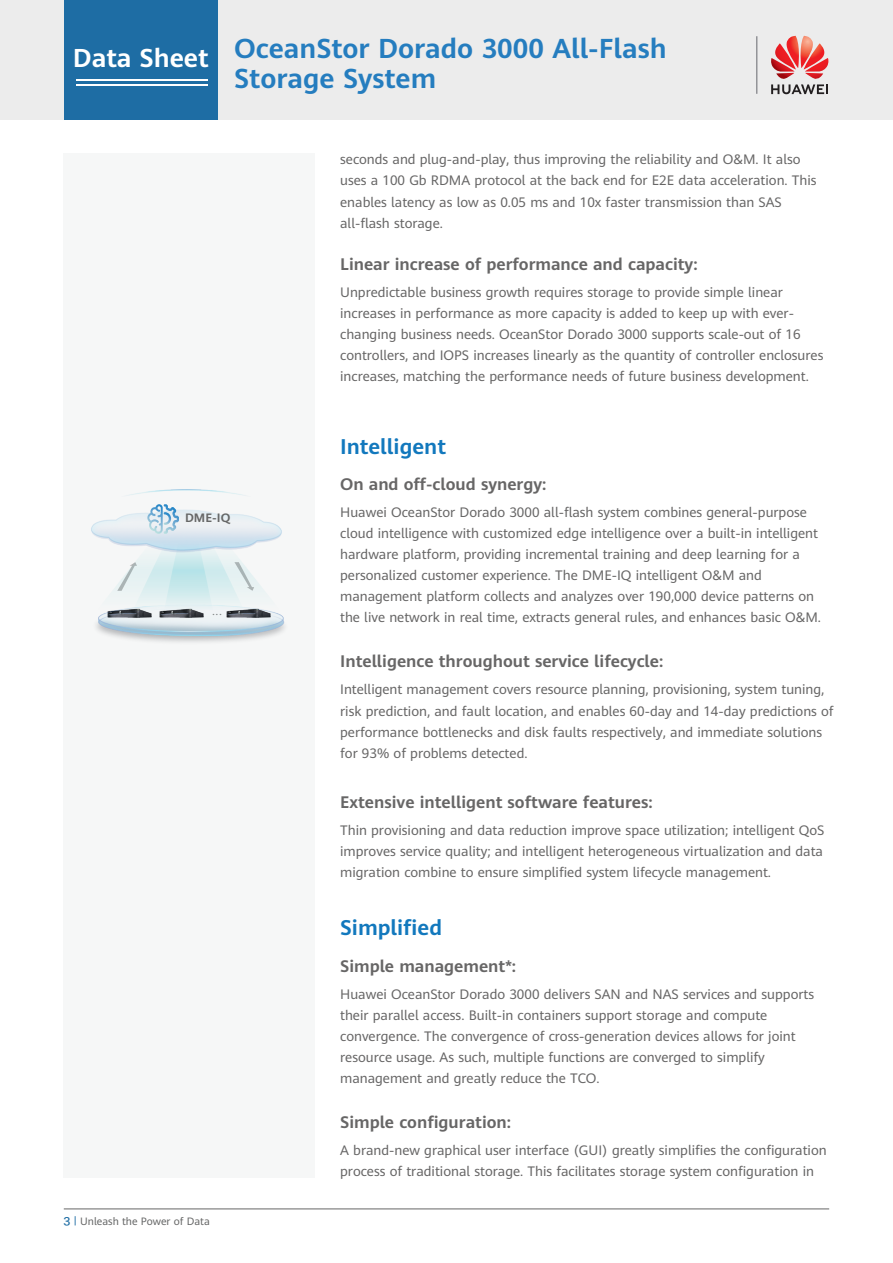
<style>
.page{position:relative;width:893px;height:1263px;background:#fff}
.page>*{position:absolute;margin:0;border:0;box-sizing:border-box;transform-origin:0 0}
.t1{font:300 27.6px "Microsoft Ya Hei";color:#fff}
.t2{font:700 27px/30px "Huawei Sans";color:#257dbf}
.t3{font:700 21px "Huawei Sans";color:#1278bd}
.t4{font:700 16.5px "Huawei Sans";color:#676666}
.t5{font:300 15px "Adobe Song Std";color:#7f807f}
.t6{font:13.5px/21px "Huawei Sans";color:#676666}
.t7{font:700 12px "Huawei Sans";color:#666767}
.t8{font:10.5px "Huawei Sans";color:#666767}
.s1{font-family:"FZLTZHJW GB1 0";color:#1e6da4}
.s2{font-family:"FZLTZHJW GB1 0";font-size:9px;color:#1e6da4}
</style>
<div class="page">
<div style="left:64px;top:153px;width:251px;height:1025px;background:#f5f7f7"></div>
<img style="left:130px;top:489px;width:112px;height:6px">
<img style="left:120px;top:561px;width:137px;height:21px">
<img style="left:96px;top:582px;width:189px;height:60px">
<img style="left:91px;top:510px;width:191px;height:51px">
<svg style="left:147px;top:504px;width:32px;height:30px"></svg>
<div style="left:0;top:0;width:893px;height:119px;background:#ececec"></div>
<div style="left:64px;top:0;width:153px;height:119px;background:#1e6da4"></div>
<hr style="left:76px;top:79px;width:132px;height:2px;background:#fff">
<hr style="left:76px;top:85px;width:132px;height:1px;background:#fff">
<svg style="left:771px;top:36px;width:58px;height:58px"></svg>
<hr style="left:756px;top:36px;width:1px;height:58px;background:#939498">
<hr style="left:64px;top:1208px;width:765px;height:1px;background:#666767">
<h2 class="t2" style="left:234px;top:32px;width:434px;text-indent:-161px"><sub>Data</sub> <sub>Sheet</sub> OceanStor Dorado 3000 All-Flash<br>Storage System</h2>
<h1 class="t1" style="left:54px;top:37px;width:138px">Data Sheet</h1>
<p class="t6" style="left:340px;top:149px;width:478px">seconds and plug-and-play, thus improving the reliability and O&amp;M. It also uses a 100 Gb RDMA protocol at the back end for E2E data acceleration. This enables latency as low as 0.05 ms and 10x faster transmission than SAS all-flash storage.</p>
<p class="t4" style="left:340px;top:253px;width:359px">Linear increase of performance and capacity:</p>
<p class="t6" style="left:340px;top:282px;width:485px">Unpredictable business growth requires storage to provide simple linear increases in performance as more capacity is added to keep up with ever&shy;changing business needs. OceanStor Dorado 3000 supports scale-out of 16 controllers, and IOPS increases linearly as the quantity of controller enclosures increases, matching the performance needs of future business development.</p>
<p class="t7" style="left:185px;top:510px;width:47px">DME-IQ</p>
<p class="t5" style="left:212px;top:602px;width:12px">...</p>
<p class="t8" style="left:64px;top:1214px;width:148px"><span class="s1">3</span><span class="s2">｜</span>Unleash the Power of Data</p>
<h3 class="t3" style="left:340px;top:431px;width:107px">Intelligent</h3>
<p class="t4" style="left:340px;top:473px;width:208px">On and off-cloud synergy:</p>
<p class="t6" style="left:340px;top:502px;width:482px">Huawei OceanStor Dorado 3000 all-flash system combines general-purpose cloud intelligence with customized edge intelligence over a built-in intelligent hardware platform, providing incremental training and deep learning for a personalized customer experience. The DME-IQ intelligent O&amp;M and management platform collects and analyzes over 190,000 device patterns on the live network in real time, extracts general rules, and enhances basic O&amp;M.</p>
<p class="t4" style="left:340px;top:650px;width:325px">Intelligence throughout service lifecycle:</p>
<p class="t6" style="left:340px;top:679px;width:495px">Intelligent management covers resource planning, provisioning, system tuning, risk prediction, and fault location, and enables 60-day and 14-day predictions of performance bottlenecks and disk faults respectively, and immediate solutions for 93% of problems detected.</p>
<p class="t4" style="left:340px;top:790px;width:314px">Extensive intelligent software features:</p>
<p class="t6" style="left:340px;top:819px;width:486px;text-align:justify">Thin provisioning and data reduction improve space utilization; intelligent QoS improves service quality; and intelligent heterogeneous virtualization and data migration combine to ensure simplified system lifecycle management.</p>
<h3 class="t3" style="left:340px;top:913px;width:103px">Simplified</h3>
<p class="t4" style="left:340px;top:954px;width:177px">Simple management*:</p>
<p class="t6" style="left:340px;top:983px;width:475px">Huawei OceanStor Dorado 3000 delivers SAN and NAS services and supports their parallel access. Built-in containers support storage and compute convergence. The convergence of cross-generation devices allows for joint resource usage. As such, multiple functions are converged to simplify management and greatly reduce the TCO.</p>
<p class="t4" style="left:340px;top:1110px;width:172px">Simple configuration:</p>
<p class="t6" style="left:340px;top:1139px;width:488px">A brand-new graphical user interface (GUI) greatly simplifies the configuration process of traditional storage. This facilitates storage system configuration in</p>
</div>
